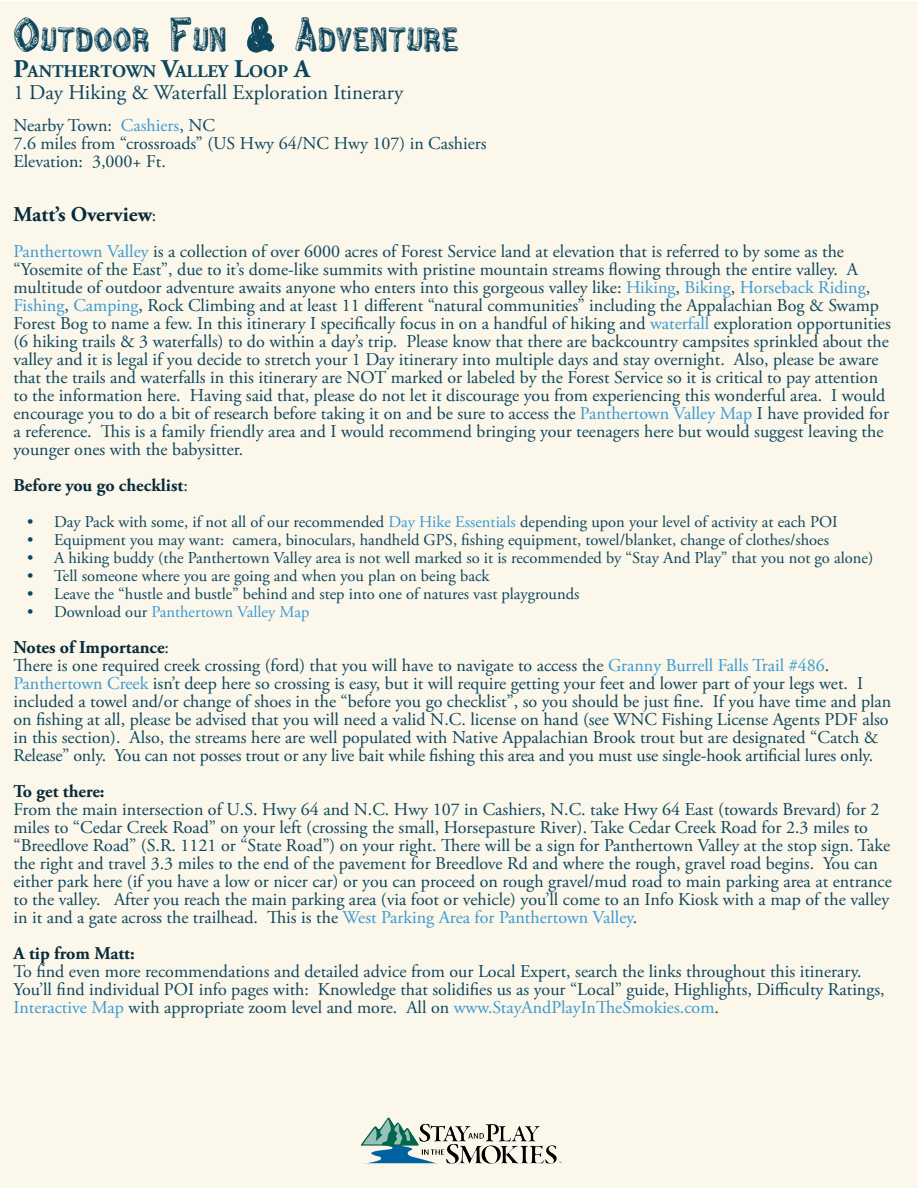
<style>
.page{position:relative;width:918px;height:1188px;background:#fff}
.page>*{position:absolute;margin:0;border:0;box-sizing:border-box;transform-origin:0 0}
.t1{font:30.9px "Woodbadge";letter-spacing:.015em;color:#0d455d;scale:.88 1}
.t2{font:21px "Adobe Garamond Pro";color:#0d455d}
.t3{font:700 21px "Adobe Garamond Pro";color:#082b3b}
.t4{font:18px/18px "Adobe Garamond Pro";color:#0d455d}
.t5{font:700 18px "Adobe Garamond Pro";color:#082b3b}
.t6{font:700 17.85px "Adobe Garamond Pro";color:#0d455d}
.t7{font:16.5px "Adobe Garamond Pro";color:#0d455d}
.t8{font:16.5px "Adobe Garamond Pro";color:#3999d4}
.s1{font-size:44.1px}
.s2{font-size:25.5px}
.s3{color:#3999d4}
.s4{font-weight:400;font-size:18px}
.s5{font-weight:400}
.s6{color:#0d455d}
</style>
<div class="page">
<div style="left:0;top:1px;width:918px;height:1187px;background:#fbf5e5"></div>
<svg style="left:247px;top:17px;width:28px;height:36px"></svg>
<img style="left:364px;top:1118px;width:25px;height:22px">
<p class="t1" style="left:14px;top:21px;width:507px"><span class="s1">O</span>UTDOOR <span class="s1">F</span>UN <span class="s1">&amp; A</span>DVENTURE</p>
<p class="t6" style="left:14px;top:61px;width:298px"><span class="s2">P</span>ANTHERTOWN <span class="s2">V</span>ALLEY <span class="s2">L</span>OOP <span class="s2">A</span></p>
<p class="t2" style="left:14px;top:80px;width:391px">1 Day Hiking &amp; Waterfall Exploration Itinerary</p>
<p class="t4" style="left:14px;top:117px;width:203px">Nearby Town: <span class="s3">Cashiers</span>, NC</p>
<p class="t4" style="left:14px;top:135px;width:475px">7.6 miles from “crossroads” (US Hwy 64/NC Hwy 107) in Cashiers</p>
<p class="t4" style="left:14px;top:153px;width:154px">Elevation: 3,000+ Ft.</p>
<p class="t3" style="left:14px;top:202px;width:144px">Matt’s Overview<span class="s4">:</span></p>
<p class="t4" style="left:14px;top:243px;width:832px"><span class="s3">Panthertown Valley</span> is a collection of over 6000 acres of Forest Service land at elevation that is referred to by some as the</p>
<p class="t4" style="left:14px;top:261px;width:846px">“Yosemite of the East”, due to it’s dome-like summits with pristine mountain streams flowing through the entire valley. A</p>
<p class="t4" style="left:14px;top:279px;width:879px">multitude of outdoor adventure awaits anyone who enters into this gorgeous valley like: <span class="s3">Hiking</span>, <span class="s3">Biking</span>, <span class="s3">Horseback Riding</span>, <span class="s3">Fishing</span>, <span class="s3">Camping</span>, Rock Climbing and at least 11 different “natural communities” including the Appalachian Bog &amp; Swamp Forest Bog to name a few. In this itinerary I specifically focus in on a handful of hiking and <span class="s3">waterfall</span> exploration opportunities (6 hiking trails &amp; 3 waterfalls) to do within a day’s trip. Please know that there are backcountry campsites sprinkled about the valley and it is legal if you decide to stretch your 1 Day itinerary into multiple days and stay overnight. Also, please be aware that the trails and waterfalls in this itinerary are NOT marked or labeled by the Forest Service so it is critical to pay attention to the information here. Having said that, please do not let it discourage you from experiencing this wonderful area. I would encourage you to do a bit of research before taking it on and be sure to access the <span class="s3">Panthertown Valley Map</span> I have provided for a reference. This is a family friendly area and I would recommend bringing your teenagers here but would suggest leaving the younger ones with the babysitter.</p>
<p class="t5" style="left:14px;top:475px;width:176px">Before you go checklist<span class="s5">:</span></p>
<p class="t7" style="left:27px;top:512px;width:812px">• Day Pack with some, if not all of our recommended <span class="s3">Day Hike Essentials</span> depending upon your level of activity at each POI</p>
<p class="t7" style="left:27px;top:530px;width:804px">• Equipment you may want: camera, binoculars, handheld GPS, fishing equipment, towel/blanket, change of clothes/shoes</p>
<p class="t7" style="left:27px;top:548px;width:848px">• A hiking buddy (the Panthertown Valley area is not well marked so it is recommended by “Stay And Play” that you not go alone)</p>
<p class="t7" style="left:27px;top:566px;width:464px">• Tell someone where you are going and when you plan on being back</p>
<p class="t7" style="left:27px;top:584px;width:554px">• Leave the “hustle and bustle” behind and step into one of natures vast playgrounds</p>
<p class="t8" style="left:27px;top:602px;width:284px"><span class="s6">• Download our</span> Panthertown Valley Map</p>
<p class="t5" style="left:14px;top:637px;width:157px">Notes of Importance<span class="s5">:</span></p>
<p class="t4" style="left:14px;top:657px;width:817px">There is one required creek crossing (ford) that you will have to navigate to access the <span class="s3">Granny Burrell Falls Trail #486</span>.</p>
<p class="t4" style="left:14px;top:675px;width:879px"><span class="s3">Panthertown Creek</span> isn’t deep here so crossing is easy, but it will require getting your feet and lower part of your legs wet. I included a towel and/or change of shoes in the “before you go checklist”, so you should be just fine. If you have time and plan on fishing at all, please be advised that you will need a valid N.C. license on hand (see WNC Fishing License Agents PDF also in this section). Also, the streams here are well populated with Native Appalachian Brook trout but are designated “Catch &amp; Release” only. You can not posses trout or any live bait while fishing this area and you must use single-hook artificial lures only.</p>
<p class="t5" style="left:14px;top:781px;width:93px">To get there:</p>
<p class="t4" style="left:14px;top:801px;width:880px">From the main intersection of U.S. Hwy 64 and N.C. Hwy 107 in Cashiers, N.C. take Hwy 64 East (towards Brevard) for 2 miles to “Cedar Creek Road” on your left (crossing the small, Horsepasture River). Take Cedar Creek Road for 2.3 miles to “Breedlove Road” (S.R. 1121 or “State Road”) on your right. There will be a sign for Panthertown Valley at the stop sign. Take the right and travel 3.3 miles to the end of the pavement for Breedlove Rd and where the rough, gravel road begins. You can either park here (if you have a low or nicer car) or you can proceed on rough gravel/mud road to main parking area at entrance to the valley. After you reach the main parking area (via foot or vehicle) you’ll come to an Info Kiosk with a map of the valley in it and a gate across the trailhead. This is the <span class="s3">West Parking Area for Panthertown Valley</span>.</p>
<p class="t5" style="left:14px;top:943px;width:123px">A tip from Matt:</p>
<p class="t4" style="left:14px;top:963px;width:873px">To find even more recommendations and detailed advice from our Local Expert, search the links throughout this itinerary.<br>You’ll find individual POI info pages with: Knowledge that solidifies us as your “Local” guide, Highlights, Difficulty Ratings,<br><span class="s3">Interactive Map</span> with appropriate zoom level and more. All on <span class="s3">www.StayAndPlayInTheSmokies.com</span>.</p>
</div>
